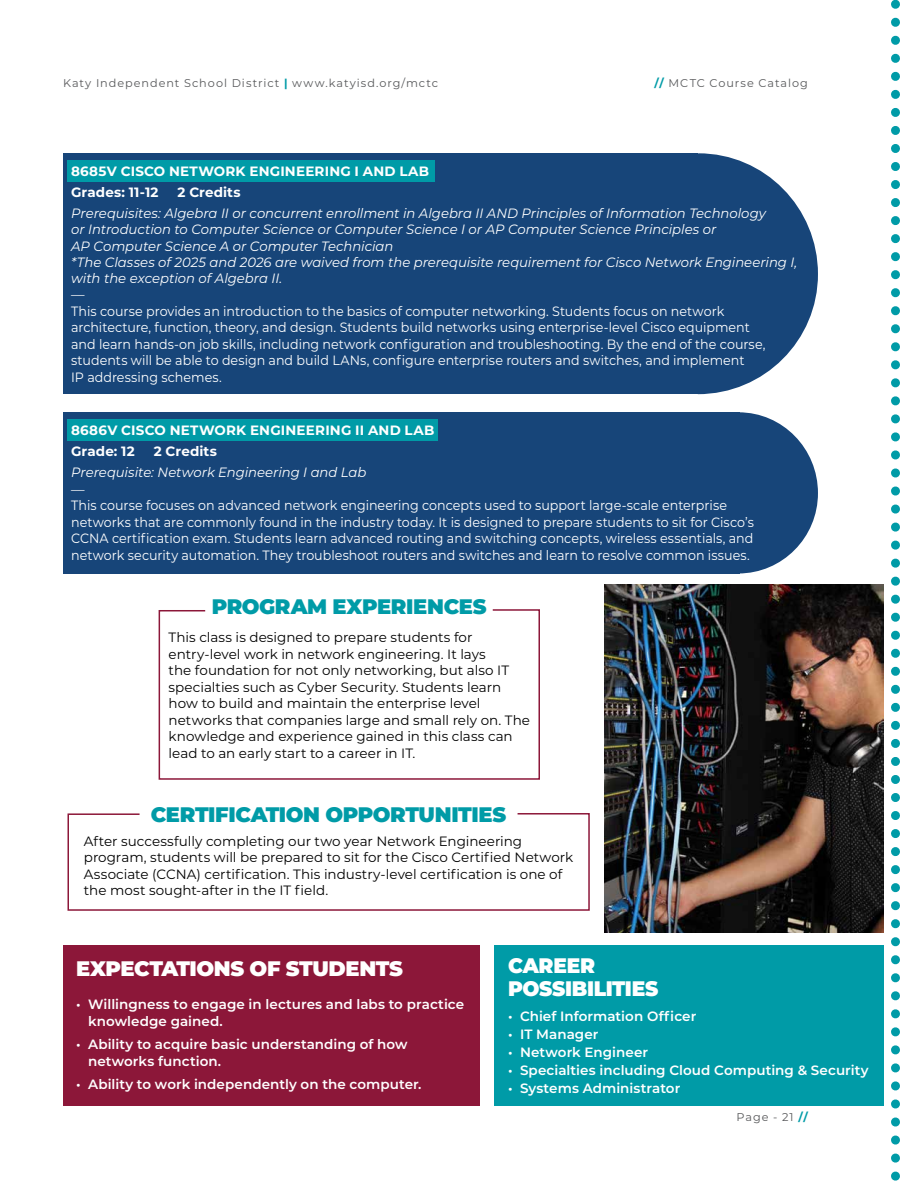
<style>
.page{position:relative;width:918px;height:1188px;background:#fff}
.page>*{position:absolute;margin:0;border:0;box-sizing:border-box;transform-origin:0 0}
.t1{font:900 21px "Montserrat";letter-spacing:-.02em;color:#009ba7}
.t2{font:900 21px "Montserrat";letter-spacing:-.02em;color:#fff}
.t3{font:900 21px/22.5px "Montserrat";letter-spacing:-.02em;color:#fff;scale:.96 1}
.t4{font:13.5px/16.5px "Montserrat";color:#fff}
.t5{font:13.5px/16.5px "Montserrat";color:#000}
.t6{font:italic 13.5px/16.2px "Montserrat";color:#fff}
.t7{font:600 13.5px/16.5px "Montserrat";letter-spacing:.005em;color:#fff}
.t8{font:700 13.5px/21px "Montserrat";letter-spacing:.015em;color:#fff}
.t9{font:11.25px "Montserrat";letter-spacing:.085em;color:#58595b}
.s1{font-weight:700;color:#009ba7}
</style>
<div class="page">
<svg style="left:891px;top:0;width:9px;height:1181px"></svg>
<svg style="left:158px;top:609px;width:382px;height:171px"></svg>
<svg style="left:67px;top:813px;width:523px;height:98px"></svg>
<div style="left:494px;top:945px;width:389px;height:160px;background:#009ba7"></div>
<div style="left:63px;top:153px;width:635px;height:241px;background:#174579"></div>
<svg style="left:698px;top:153px;width:120px;height:241px"></svg>
<div style="left:63px;top:412px;width:676px;height:161px;background:#174579"></div>
<svg style="left:739px;top:412px;width:79px;height:161px"></svg>
<div style="left:68px;top:161px;width:367px;height:21px;background:#009ba7"></div>
<div style="left:68px;top:420px;width:370px;height:21px;background:#009ba7"></div>
<div style="left:63px;top:945px;width:417px;height:160px;background:#8c1739"></div>
<img style="left:605px;top:585px;width:278px;height:348px">
<p class="t9" style="left:63px;top:75px;width:376px">Katy Independent School District <span class="s1">|</span> www.katyisd.org/mctc</p>
<p class="t9" style="left:655px;top:75px;width:155px"><span class="s1">//</span> MCTC Course Catalog</p>
<p class="t8" style="left:71px;top:160px;width:360px">8685V CISCO NETWORK ENGINEERING I AND LAB<br>Grades: 11-12</p>
<p class="t8" style="left:178px;top:181px;width:65px">2 Credits</p>
<p class="t6" style="left:71px;top:205px;width:728px">Prerequisites: Algebra II or concurrent enrollment in Algebra II AND Principles of Information Technology<br>or Introduction to Computer Science or Computer Science I or AP Computer Science Principles or<br>AP Computer Science A or Computer Technician<br>*The Classes of 2025 and 2026 are waived from the prerequisite requirement for Cisco Network Engineering I, with the exception of Algebra II.</p>
<p class="t4" style="left:71px;top:286px;width:696px">―<br>This course provides an introduction to the basics of computer networking. Students focus on network architecture, function, theory, and design. Students build networks using enterprise-level Cisco equipment and learn hands-on job skills, including network configuration and troubleshooting. By the end of the course, students will be able to design and build LANs, configure enterprise routers and switches, and implement<br>IP addressing schemes.</p>
<p class="t8" style="left:71px;top:419px;width:365px">8686V CISCO NETWORK ENGINEERING II AND LAB<br>Grade: 12</p>
<p class="t8" style="left:154px;top:440px;width:65px">2 Credits</p>
<p class="t6" style="left:71px;top:464px;width:297px">Prerequisite: Network Engineering I and Lab</p>
<p class="t4" style="left:71px;top:480px;width:684px">―<br>This course focuses on advanced network engineering concepts used to support large-scale enterprise networks that are commonly found in the industry today. It is designed to prepare students to sit for Cisco’s CCNA certification exam. Students learn advanced routing and switching concepts, wireless essentials, and network security automation. They troubleshoot routers and switches and learn to resolve common issues.</p>
<h1 class="t1" style="left:212px;top:591px;width:276px">PROGRAM EXPERIENCES</h1>
<p class="t5" style="left:169px;top:629px;width:363px">This class is designed to prepare students for entry-level work in network engineering. It lays<br>the foundation for not only networking, but also IT specialties such as Cyber Security. Students learn how to build and maintain the enterprise level networks that companies large and small rely on. The knowledge and experience gained in this class can lead to an early start to a career in IT.</p>
<h1 class="t1" style="left:151px;top:798px;width:357px">CERTIFICATION OPPORTUNITIES</h1>
<p class="t5" style="left:84px;top:832px;width:491px">After successfully completing our two year Network Engineering program, students will be prepared to sit for the Cisco Certified Network Associate (CCNA) certification. This industry-level certification is one of the most sought-after in the IT field.</p>
<h1 class="t2" style="left:76px;top:953px;width:328px">EXPECTATIONS OF STUDENTS</h1>
<p class="t7" style="left:88px;top:996px;width:378px;text-indent:-12px">• Willingness to engage in lectures and labs to practice knowledge gained.</p>
<p class="t7" style="left:88px;top:1036px;width:321px;text-indent:-12px">• Ability to acquire basic understanding of how networks function.</p>
<p class="t7" style="left:76px;top:1075px;width:347px">• Ability to work independently on the computer.</p>
<h1 class="t3" style="left:508px;top:953px;width:158px">CAREER<br>POSSIBILITIES</h1>
<p class="t7" style="left:508px;top:1007px;width:190px">• Chief Information Officer</p>
<p class="t7" style="left:508px;top:1025px;width:92px">• IT Manager</p>
<p class="t7" style="left:508px;top:1043px;width:142px">• Network Engineer</p>
<p class="t7" style="left:508px;top:1061px;width:362px">• Specialties including Cloud Computing &amp; Security</p>
<p class="t7" style="left:508px;top:1079px;width:174px">• Systems Administrator</p>
<p class="t9" style="left:737px;top:1110px;width:73px">Page - 21 <span class="s1">//</span></p>
</div>
